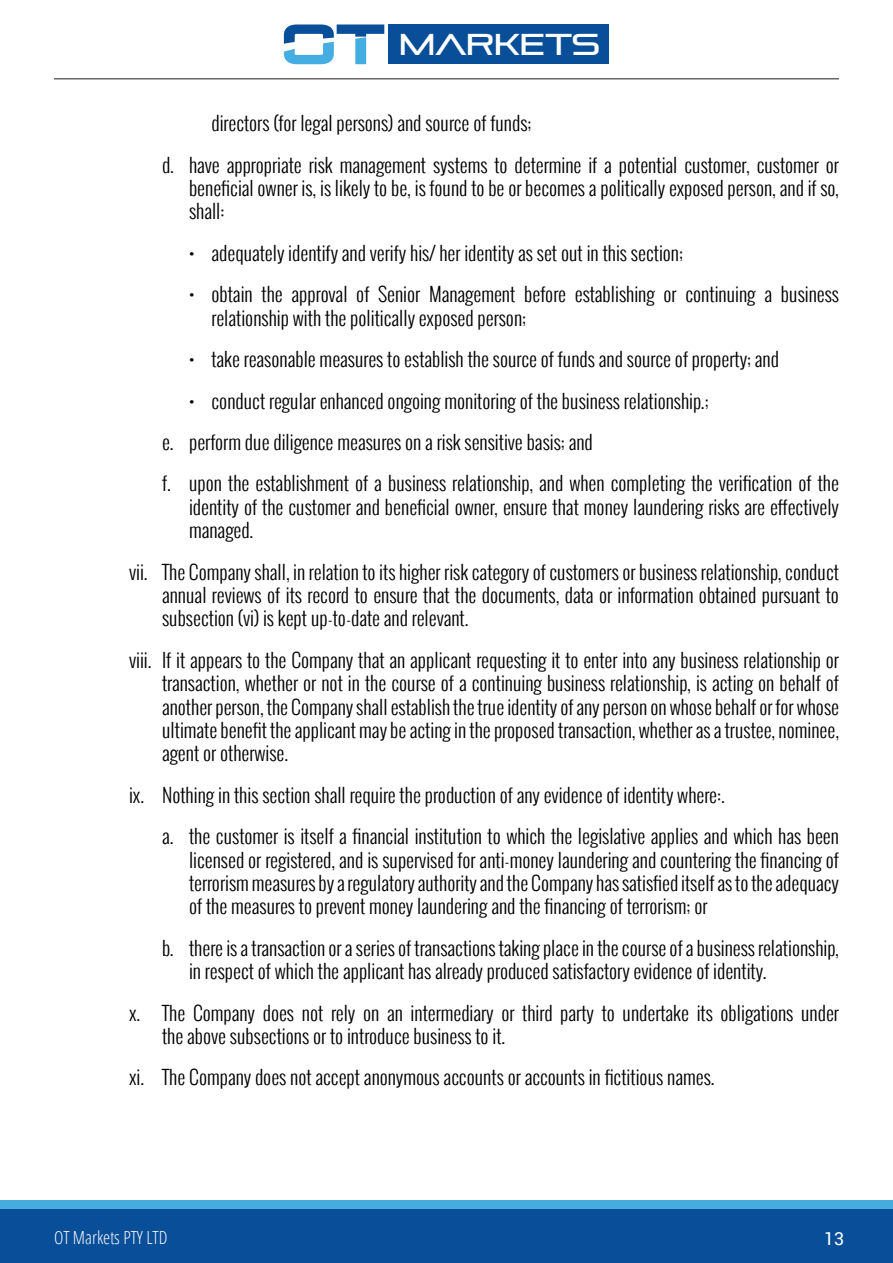
<style>
.page{position:relative;width:893px;height:1263px;background:#fff}
.page>*{position:absolute;margin:0;border:0;box-sizing:border-box;transform-origin:0 0}
.t1{font:30px "Pirulen Rg";color:#fff}
.t2{font:300 19.5px/23.4px "Oswald";color:#000}
.t3{font:300 condensed 18px "Open Sans";color:#fff}
.t4{font:18px "Roboto";color:#fff}
</style>
<div class="page">
<svg style="left:284px;top:24px;width:100px;height:40px"></svg>
<div style="left:389px;top:24px;width:220px;height:40px;background:#094e98"></div>
<hr style="left:54px;top:78px;width:785px;height:1px;background:#3c3633">
<div style="left:0;top:1200px;width:893px;height:54px;background:#46acde"></div>
<div style="left:0;top:1209px;width:893px;height:54px;background:#094e98"></div>
<h1 class="t1" style="left:399px;top:27px;width:202px">MARKETS</h1>
<p class="t2" style="left:162px;top:102px;width:678px;line-height:41.4px;text-indent:49px">directors (for legal persons) and source of funds;<br>d. have appropriate risk management systems to determine if a potential customer, customer or</p>
<p class="t2" style="left:189px;top:176px;width:651px">beneficial owner is, is likely to be, is found to be or becomes a politically exposed person, and if so, shall:</p>
<p class="t2" style="left:189px;top:241px;width:496px">• adequately identify and verify his/ her identity as set out in this section;</p>
<p class="t2" style="left:212px;top:282px;width:629px;text-indent:-23px">• obtain the approval of Senior Management before establishing or continuing a business relationship with the politically exposed person;</p>
<p class="t2" style="left:189px;top:347px;width:592px">• take reasonable measures to establish the source of funds and source of property; and</p>
<p class="t2" style="left:162px;top:380px;width:678px;line-height:41.4px;text-indent:27px">• conduct regular enhanced ongoing monitoring of the business relationship.;<br>e. perform due diligence measures on a risk sensitive basis; and<br>f. upon the establishment of a business relationship, and when completing the verification of the</p>
<p class="t2" style="left:189px;top:495px;width:651px">identity of the customer and beneficial owner, ensure that money laundering risks are effectively managed.</p>
<p class="t2" style="left:162px;top:560px;width:678px;text-align:justify;text-indent:-33px">vii. The Company shall, in relation to its higher risk category of customers or business relationship, conduct annual reviews of its record to ensure that the documents, data or information obtained pursuant to subsection (vi) is kept up-to-date and relevant.</p>
<p class="t2" style="left:162px;top:648px;width:678px;text-align:justify;text-indent:-33px">viii. If it appears to the Company that an applicant requesting it to enter into any business relationship or transaction, whether or not in the course of a continuing business relationship, is acting on behalf of another person, the Company shall establish the true identity of any person on whose behalf or for whose ultimate benefit the applicant may be acting in the proposed transaction, whether as a trustee, nominee, agent or otherwise.</p>
<p class="t2" style="left:162px;top:774px;width:678px;line-height:41.4px;text-indent:-33px">ix. Nothing in this section shall require the production of any evidence of identity where:.<br>a. the customer is itself a financial institution to which the legislative applies and which has been</p>
<p class="t2" style="left:189px;top:848px;width:651px;text-align:justify">licensed or registered, and is supervised for anti-money laundering and countering the financing of terrorism measures by a regulatory authority and the Company has satisfied itself as to the adequacy of the measures to prevent money laundering and the financing of terrorism; or</p>
<p class="t2" style="left:189px;top:936px;width:651px;text-indent:-27px">b. there is a transaction or a series of transactions taking place in the course of a business relationship, in respect of which the applicant has already produced satisfactory evidence of identity.</p>
<p class="t2" style="left:162px;top:1001px;width:678px;text-indent:-33px">x. The Company does not rely on an intermediary or third party to undertake its obligations under the above subsections or to introduce business to it.</p>
<p class="t2" style="left:129px;top:1065px;width:587px">xi. The Company does not accept anonymous accounts or accounts in fictitious names.</p>
<p class="t3" style="left:54px;top:1225px;width:115px">OT Markets PTY LTD</p>
<p class="t4" style="left:824px;top:1226px;width:22px">13</p>
</div>
